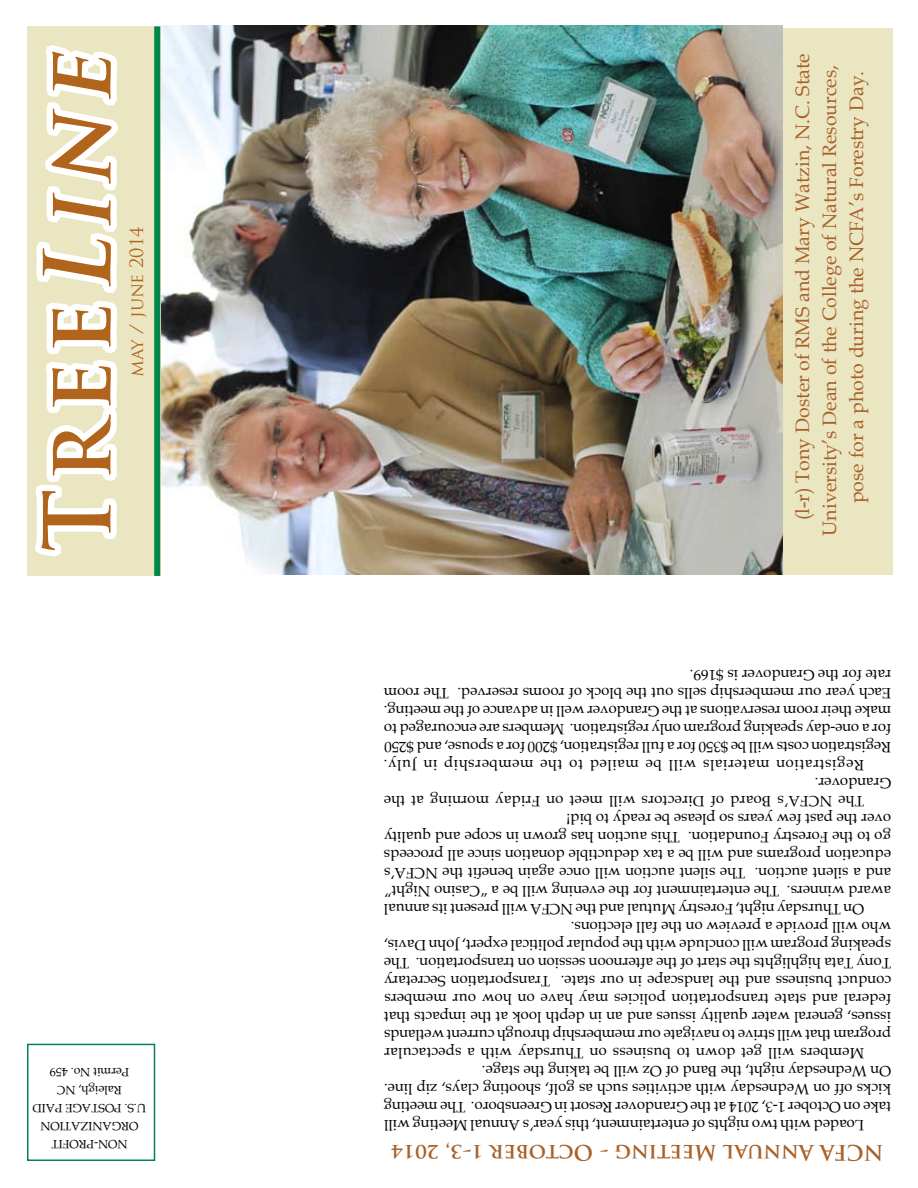
<style>
.page{position:relative;width:918px;height:1188px;background:#fff}
.page>*{position:absolute;margin:0;border:0;box-sizing:border-box;transform-origin:0 0}
.t1{font:700 89.85px "Trajan Pro";color:#b1641c}
.t2{font:700 21px "Trajan Pro";color:#a86129}
.t3{font:19.5px "Book Antiqua";color:#a86129}
.t4{font:18px "Trajan Pro";color:#b1641c}
.t5{font:15px/18px "Book Antiqua";color:#000;text-align:justify}
.t6{font:12px/18px "Book Antiqua";color:#000;text-align:center}
.s1{font-style:italic}
</style>
<div class="page">
<div style="left:783px;top:28px;width:109px;height:547px;background:#ebe6c2"></div>
<img style="left:161px;top:26px;width:622px;height:549px">
<div style="left:27px;top:1044px;width:128px;height:117px;border:2px solid #00854b"></div>
<div style="left:27px;top:26px;width:134px;height:550px;background:#ebe6c2"></div>
<svg style="left:35px;top:45px;width:83px;height:512px"></svg>
<div style="left:154px;top:26px;width:6px;height:550px;background:#00854b"></div>
<h1 class="t1" style="left:22px;top:551px;width:518px;rotate:-90deg">Tree<span class="s1">Line</span></h1>
<p class="t4" style="left:125px;top:377px;width:152px;rotate:-90deg">may / june 2014</p>
<p class="t6" style="left:146px;top:1153px;width:115px;rotate:-180deg">NON-PROFIT<br>ORGANIZATION<br>U.S. POSTAGE PAID<br>Raleigh, NC<br>Permit No. 459</p>
<h3 class="t3" style="left:789px;top:520px;width:468px;rotate:-90deg">(l-r) Tony Doster of RMS and Mary Watzin, N.C. State</h3>
<h3 class="t3" style="left:816px;top:536px;width:472px;rotate:-90deg">University’s Dean of the College of Natural Resources,</h3>
<h3 class="t3" style="left:843px;top:503px;width:434px;rotate:-90deg">pose for a photo during the NCFA’s Forestry Day.</h3>
<p class="t5" style="left:891px;top:774px;width:509px;text-indent:27px;rotate:-180deg">Registration materials will be mailed to the membership in July.<br>Registration costs will be $350 for a full registration, $200 for a spouse, and $250 for a one-day speaking program only registration. Members are encouraged to make their room reservations at the Grandover well in advance of the meeting.<br>Each year our membership sells out the block of rooms reserved. The room rate for the Grandover is $169.</p>
<p class="t5" style="left:891px;top:810px;width:509px;text-indent:27px;rotate:-180deg">The NCFA’s Board of Directors will meet on Friday morning at the<br>Grandover.</p>
<p class="t5" style="left:891px;top:918px;width:509px;text-indent:27px;rotate:-180deg">On Thursday night, Forestry Mutual and the NCFA will present its annual award winners. The entertainment for the evening will be a “Casino Night” and a silent auction. The silent auction will once again benefit the NCFA’s education programs and will be a tax deductible donation since all proceeds go to the Forestry Foundation. This auction has grown in scope and quality over the past few years so please be ready to bid!</p>
<p class="t5" style="left:891px;top:1062px;width:508px;text-indent:27px;rotate:-180deg">Members will get down to business on Thursday with a spectacular program that will strive to navigate our membership through current wetlands issues, general water quality issues and an in depth look at the impacts that federal and state transportation policies may have on how our members conduct business and the landscape in our state. Transportation Secretary Tony Tata highlights the start of the afternoon session on transportation. The speaking program will conclude with the popular political expert, John Davis, who will provide a preview on the fall elections.</p>
<p class="t5" style="left:891px;top:1134px;width:509px;text-indent:27px;rotate:-180deg">Loaded with two nights of entertainment, this year’s Annual Meeting will take on October 1-3, 2014 at the Grandover Resort in Greensboro. The meeting kicks off on Wednesday with activities such as golf, shooting clays, zip line.<br>On Wednesday night, the Band of Oz will be taking the stage.</p>
<h2 class="t2" style="left:884px;top:1165px;width:494px;rotate:-180deg">NCFA Annual Meeting - October 1-3, 2014</h2>
</div>
